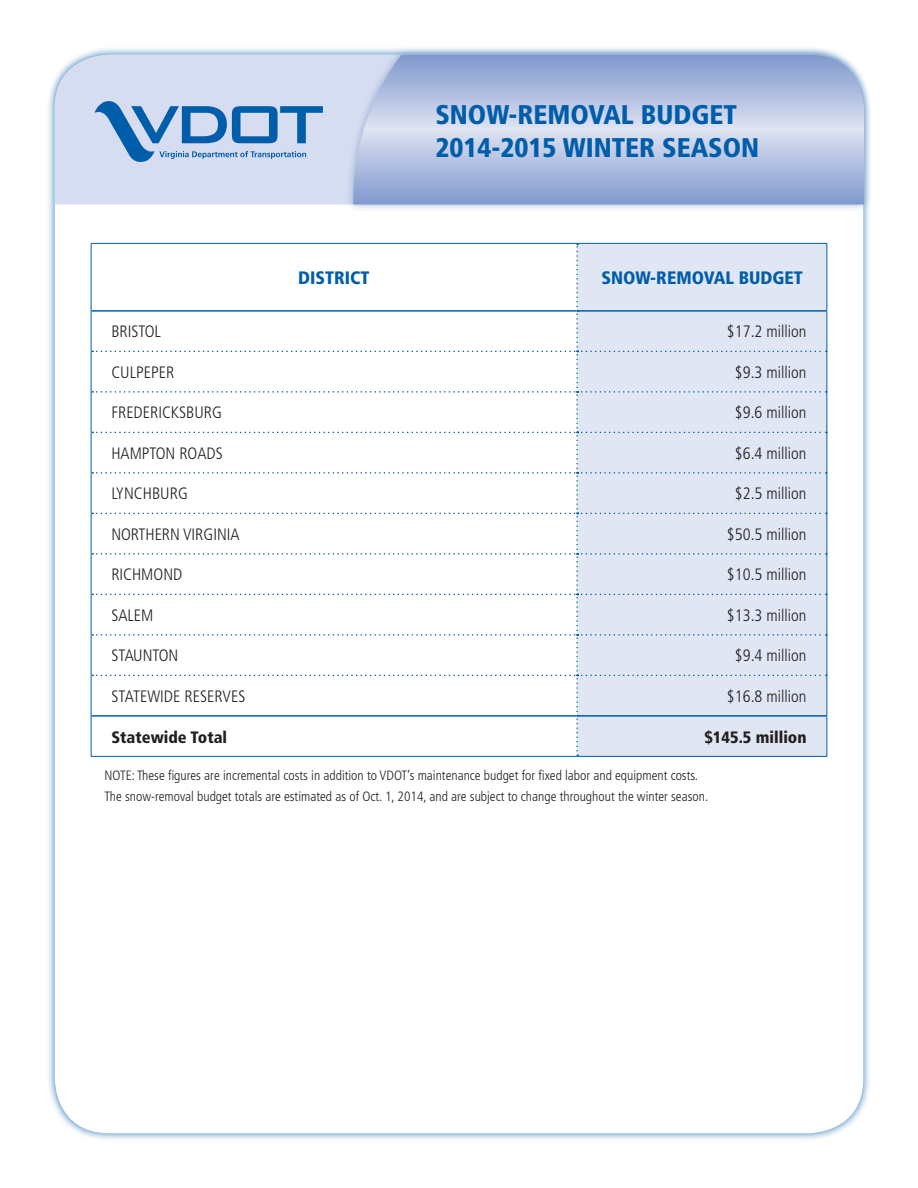
<style>
.page{position:relative;width:918px;height:1188px;background:#fff}
.page>*{position:absolute;margin:0;border:0;box-sizing:border-box;transform-origin:0 0}
.t1{font:900 condensed 27px/32.4px "Frutiger LT Std";color:#005daa}
.t2{font:900 condensed 18px "Frutiger LT Std";color:#005daa}
.t3{font:300 condensed 16.5px "Frutiger LT Std";color:#231f20}
.t4{font:900 condensed 16.5px "Frutiger LT Std";color:#231f20}
.t5{font:300 condensed 13.5px/21px "Frutiger LT Std";color:#231f20}
</style>
<div class="page">
<div style="left:46px;top:46px;width:826px;height:1096px;background:#005daa;opacity:.75"></div>
<div style="left:55px;top:55px;width:808px;height:1078px;background:#fff;border-radius:54px"></div>
<div style="left:55px;top:55px;width:290px;height:149px;background:#d7ddf0"></div>
<div style="left:345px;top:46px;width:527px;height:167px;background:#8099cd;opacity:.75"></div>
<svg style="left:353px;top:55px;width:511px;height:149px"></svg>
<svg style="left:94px;top:98px;width:229px;height:67px"></svg>
<hr style="left:91px;top:243px;width:486px;height:1px;background:#005daa">
<hr style="left:91px;top:244px;width:1px;height:67px;background:#005daa">
<hr style="left:577px;top:243px;width:250px;height:1px;background:#005daa">
<hr style="left:91px;top:311px;width:1px;height:40px;background:#005daa">
<hr style="left:91px;top:351px;width:1px;height:41px;background:#005daa">
<hr style="left:91px;top:392px;width:1px;height:40px;background:#005daa">
<hr style="left:91px;top:432px;width:1px;height:41px;background:#005daa">
<hr style="left:91px;top:473px;width:1px;height:40px;background:#005daa">
<hr style="left:91px;top:513px;width:1px;height:41px;background:#005daa">
<hr style="left:91px;top:554px;width:1px;height:40px;background:#005daa">
<hr style="left:91px;top:594px;width:1px;height:41px;background:#005daa">
<hr style="left:91px;top:635px;width:1px;height:40px;background:#005daa">
<hr style="left:91px;top:675px;width:1px;height:41px;background:#005daa">
<hr style="left:91px;top:716px;width:1px;height:40px;background:#005daa">
<hr style="left:91px;top:756px;width:486px;height:1px;background:#005daa">
<hr style="left:577px;top:756px;width:250px;height:1px;background:#005daa">
<svg style="left:92px;top:244px;width:735px;height:512px"></svg>
<h1 class="t1" style="left:435px;top:98px;width:325px">SNOW-REMOVAL BUDGET<br>2014-2015 WINTER SEASON</h1>
<p class="t2" style="left:298px;top:267px;width:73px">DISTRICT</p>
<p class="t2" style="left:602px;top:267px;width:203px">SNOW-REMOVAL BUDGET</p>
<p class="t3" style="left:111px;top:322px;width:51px">BRISTOL</p>
<p class="t3" style="left:727px;top:322px;width:81px">$17.2 million</p>
<p class="t3" style="left:111px;top:363px;width:64px">CULPEPER</p>
<p class="t3" style="left:735px;top:363px;width:73px">$9.3 million</p>
<p class="t3" style="left:111px;top:403px;width:112px">FREDERICKSBURG</p>
<p class="t3" style="left:735px;top:403px;width:73px">$9.6 million</p>
<p class="t3" style="left:111px;top:444px;width:113px">HAMPTON ROADS</p>
<p class="t3" style="left:735px;top:444px;width:73px">$6.4 million</p>
<p class="t3" style="left:111px;top:484px;width:78px">LYNCHBURG</p>
<p class="t3" style="left:735px;top:484px;width:73px">$2.5 million</p>
<p class="t3" style="left:111px;top:525px;width:130px">NORTHERN VIRGINIA</p>
<p class="t3" style="left:727px;top:525px;width:81px">$50.5 million</p>
<p class="t3" style="left:111px;top:565px;width:72px">RICHMOND</p>
<p class="t3" style="left:727px;top:565px;width:81px">$10.5 million</p>
<p class="t3" style="left:111px;top:606px;width:44px">SALEM</p>
<p class="t3" style="left:727px;top:606px;width:81px">$13.3 million</p>
<p class="t3" style="left:111px;top:646px;width:69px">STAUNTON</p>
<p class="t3" style="left:735px;top:646px;width:73px">$9.4 million</p>
<p class="t3" style="left:111px;top:687px;width:135px">STATEWIDE RESERVES</p>
<p class="t3" style="left:727px;top:687px;width:81px">$16.8 million</p>
<p class="t4" style="left:111px;top:727px;width:117px">Statewide Total</p>
<p class="t4" style="left:704px;top:727px;width:104px">$145.5 million</p>
<p class="t5" style="left:105px;top:765px;width:605px">NOTE: These figures are incremental costs in addition to VDOT’s maintenance budget for fixed labor and equipment costs.<br>The snow-removal budget totals are estimated as of Oct. 1, 2014, and are subject to change throughout the winter season.</p>
</div>
